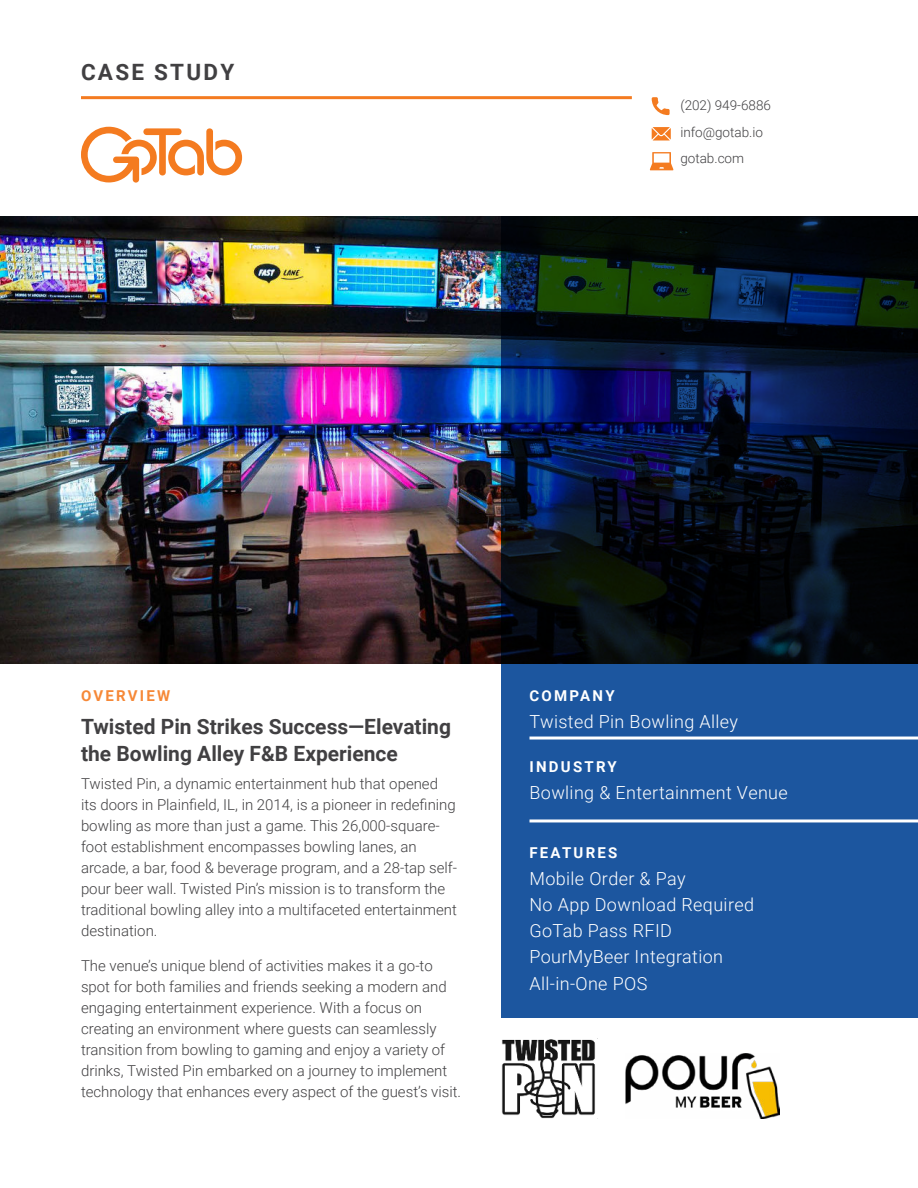
<style>
.page{position:relative;width:918px;height:1188px;background:#fff}
.page>*{position:absolute;margin:0;border:0;box-sizing:border-box;transform-origin:0 0}
.t1{font:700 22.5px "Roboto";letter-spacing:.1em;color:#414042}
.t2{font:700 21px/27px "Roboto";color:#414042}
.t3{font:300 18px/26.2px "Roboto";letter-spacing:.02em;color:#fff}
.t4{font:300 15px/21px "Roboto";color:#414042}
.t5{font:700 15px "Roboto";letter-spacing:.15em;color:#fff}
.t6{font:700 15px "Roboto";letter-spacing:.15em;color:#f68837}
.t7{font:300 13.5px/26.2px "Roboto";color:#414042}
</style>
<div class="page">
<img style="left:0;top:216px;width:501px;height:447px">
<svg style="left:501px;top:216px;width:417px;height:801px;background:#10305a"></svg>
<svg style="left:81px;top:127px;width:161px;height:56px"></svg>
<hr style="left:81px;top:96px;width:551px;height:3px;background:#f47b20">
<hr style="left:530px;top:737px;width:388px;height:3px;background:#fff">
<hr style="left:530px;top:819px;width:388px;height:3px;background:#fff">
<svg style="left:652px;top:127px;width:19px;height:14px"></svg>
<svg style="left:652px;top:97px;width:18px;height:18px"></svg>
<svg style="left:650px;top:152px;width:23px;height:18px"></svg>
<img style="left:625px;top:1053px;width:154px;height:65px">
<img style="left:501px;top:1039px;width:94px;height:80px">
<h1 class="t1" style="left:81px;top:62px;width:155px">CASE STUDY</h1>
<p class="t7" style="left:680px;top:92px;width:92px">(202) 949-6886 info@gotab.io gotab.com</p>
<p class="t6" style="left:81px;top:689px;width:91px">OVERVIEW</p>
<h2 class="t2" style="left:81px;top:715px;width:372px">Twisted Pin Strikes Success—Elevating the Bowling Alley F&amp;B Experience</h2>
<p class="t4" style="left:81px;top:775px;width:378px">Twisted Pin, a dynamic entertainment hub that opened its doors in Plainfield, IL, in 2014, is a pioneer in redefining bowling as more than just a game. This 26,000-square&shy;foot establishment encompasses bowling lanes, an arcade, a bar, food &amp; beverage program, and a 28-tap self&shy;pour beer wall. Twisted Pin’s mission is to transform the traditional bowling alley into a multifaceted entertainment destination.</p>
<p class="t4" style="left:81px;top:954px;width:382px">The venue’s unique blend of activities makes it a go-to spot for both families and friends seeking a modern and engaging entertainment experience. With a focus on creating an environment where guests can seamlessly transition from bowling to gaming and enjoy a variety of drinks, Twisted Pin embarked on a journey to implement technology that enhances every aspect of the guest’s visit.</p>
<p class="t5" style="left:530px;top:690px;width:87px">COMPANY</p>
<p class="t3" style="left:530px;top:710px;width:210px">Twisted Pin Bowling Alley</p>
<p class="t5" style="left:530px;top:761px;width:89px">INDUSTRY</p>
<p class="t3" style="left:530px;top:781px;width:260px">Bowling &amp; Entertainment Venue</p>
<p class="t5" style="left:530px;top:847px;width:90px">FEATURES</p>
<p class="t3" style="left:530px;top:867px;width:226px">Mobile Order &amp; Pay<br>No App Download Required<br>GoTab Pass RFID<br>PourMyBeer Integration<br>All-in-One POS</p>
</div>
